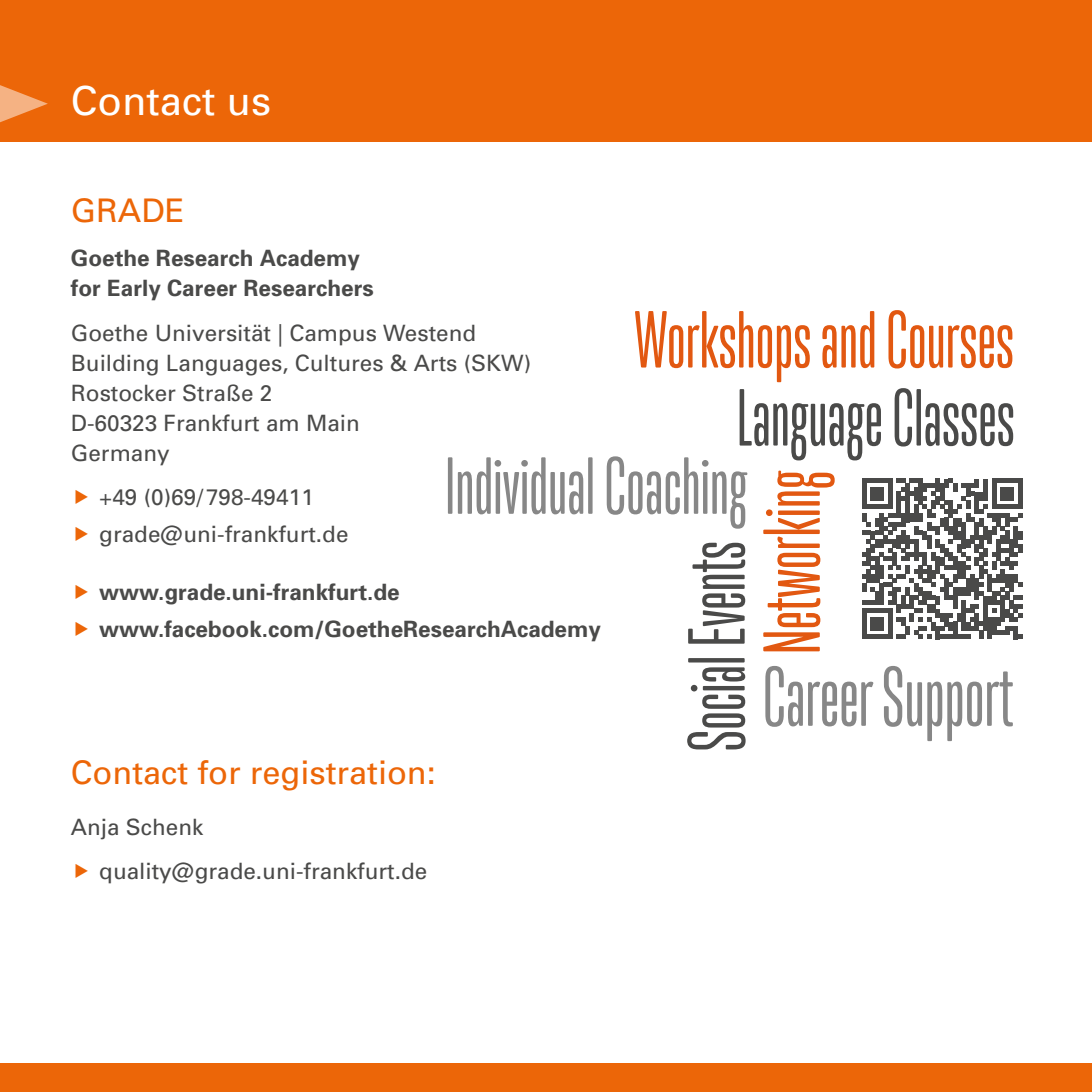
<style>
.page{position:relative;width:1092px;height:1092px;background:#fff}
.page>*{position:absolute;margin:0;border:0;box-sizing:border-box;transform-origin:0 0}
.t1{font:76.75px "Trump Soft Pro";color:#878787}
.t2{font:73.75px/78px "Trump Soft Pro";color:#e25811;text-align:right}
.t3{font:73.75px "Trump Soft Pro";color:#878787}
.t4{font:73.75px "Trump Soft Pro";color:#4a4a49}
.headline{font:40px "Univers";color:#fff}
.subhead{font:32.5px "Univers";color:#ec6608}
.copy{font:22.5px/30px "Univers";color:#4a4a49}
.copy_bold{font:700 22.5px/30px "Univers";color:#4a4a49}
.s1{color:#4a4a49}
</style>
<div class="page">
<div style="left:0;top:0;width:1091px;height:142px;background:#ec6608"></div>
<div style="left:0;top:1063px;width:1091px;height:28px;background:#ec6608"></div>
<svg style="left:862px;top:479px;width:160px;height:160px"></svg>
<svg style="left:0;top:85px;width:48px;height:37px"></svg>
<p class="headline" style="left:71px;top:78px;width:201px">Contact us</p>
<p class="subhead" style="left:71px;top:192px;width:115px">GRADE</p>
<p class="copy_bold" style="left:71px;top:243px;width:304px">Goethe Research Academy for Early Career Researchers</p>
<p class="copy" style="left:71px;top:318px;width:462px">Goethe Universität | Campus Westend<br>Building Languages, Cultures &amp; Arts (SKW)<br>Rostocker Straße 2<br>D-60323 Frankfurt am Main<br>Germany</p>
<p class="copy" style="left:99px;top:482px;width:216px">+49 (0)69/798-49411</p>
<p class="copy" style="left:99px;top:519px;width:251px">grade@uni-frankfurt.de</p>
<p class="copy_bold" style="left:99px;top:577px;width:302px">www.grade.uni-frankfurt.de</p>
<p class="copy_bold" style="left:99px;top:614px;width:503px">www.facebook.com/GoetheResearchAcademy</p>
<p class="t2" style="left:634px;top:302px;width:382px">Workshops and Courses<br><span class="s1">Language Classes</span></p>
<p class="t2" style="left:754px;top:654px;width:185px;rotate:-90deg">Networking</p>
<p class="t3" style="left:445px;top:444px;width:304px">Individual Coaching</p>
<p class="t4" style="left:674px;top:751px;width:212px;rotate:-90deg">Social Events</p>
<p class="t1" style="left:762px;top:653px;width:252px">Career Support</p>
<p class="subhead" style="left:71px;top:753px;width:366px">Contact for registration:</p>
<p class="copy" style="left:71px;top:812px;width:134px">Anja Schenk</p>
<p class="copy" style="left:99px;top:856px;width:329px">quality@grade.uni-frankfurt.de</p>
</div>
